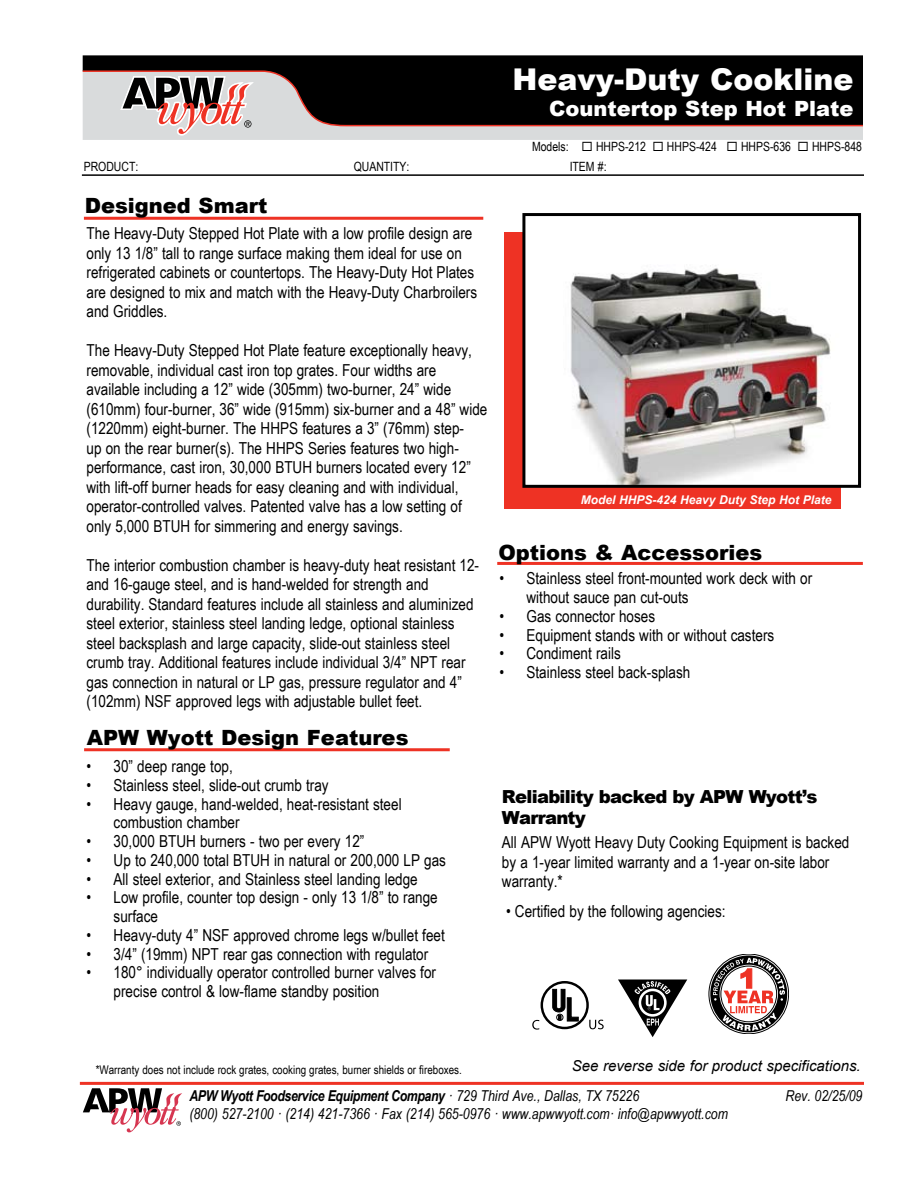
<style>
.page{position:relative;width:918px;height:1188px;background:#fff}
.page>*{position:absolute;margin:0;border:0;box-sizing:border-box;transform-origin:0 0}
.t1{font:900 30px "Arial";color:#fff}
.t2{font:900 21px "Arial";color:#000}
.t3{font:900 21px "Arial";color:#fff}
.t4{font:900 18px/21.6px "Arial";letter-spacing:-.04em;color:#000}
.t5{font:16.5px/19.5px "Arial Narrow";color:#000}
.t6{font:italic 15px/18px "Arial Narrow";color:#000}
.t7{font:italic 15px "Arial";color:#000}
.t8{font:12.75px "Arial Narrow";color:#000}
.t9{font:12px "Arial Narrow";color:#000}
.t10{font:italic 700 12px "Arial";color:#fff}
.s1{font-weight:700}
</style>
<div class="page">
<hr style="left:84px;top:748px;width:366px;height:3px;background:#ee3224">
<div style="left:83px;top:127px;width:779px;height:13px;background:#d9dbdc"></div>
<div style="left:83px;top:55px;width:779px;height:15px;background:#000"></div>
<svg style="left:83px;top:70px;width:779px;height:57px;background:#231d1d"></svg>
<svg style="left:118px;top:74px;width:140px;height:63px;background:#b6a3a2"></svg>
<hr style="left:82px;top:174px;width:782px;height:2px;background:#000">
<hr style="left:84px;top:217px;width:399px;height:3px;background:#ee3224">
<hr style="left:80px;top:1082px;width:784px;height:3px;background:#ee3224">
<svg style="left:710px;top:955px;width:77px;height:77px"></svg>
<svg style="left:83px;top:1088px;width:99px;height:44px"></svg>
<svg style="left:618px;top:980px;width:69px;height:57px"></svg>
<div style="left:504px;top:233px;width:336px;height:276px;background:#ee3224"></div>
<div style="left:524px;top:215px;width:336px;height:271px;background:#fff"></div>
<img style="left:570px;top:268px;width:261px;height:216px">
<div style="left:522px;top:213px;width:339px;height:275px;border:3px solid #000"></div>
<hr style="left:497px;top:562px;width:366px;height:3px;background:#ee3224">
<svg style="left:532px;top:1020px;width:7px;height:10px"></svg>
<svg style="left:542px;top:982px;width:46px;height:46px"></svg>
<div style="left:541px;top:981px;width:48px;height:48px;border:2px solid #000;border-radius:50%"></div>
<svg style="left:553px;top:989px;width:25px;height:32px"></svg>
<svg style="left:589px;top:1020px;width:15px;height:9px"></svg>
<h1 class="t1" style="left:512px;top:58px;width:343px">Heavy-Duty Cookline</h1>
<p class="t3" style="left:549px;top:93px;width:306px">Countertop Step Hot Plate</p>
<p class="t8" style="left:532px;top:138px;width:331px">Models: ◻ HHPS-212 ◻ HHPS-424 ◻ HHPS-636 ◻ HHPS-848</p>
<p class="t8" style="left:84px;top:157px;width:56px">PRODUCT:</p>
<p class="t8" style="left:354px;top:157px;width:57px">QUANTITY:</p>
<p class="t8" style="left:570px;top:157px;width:38px">ITEM #:</p>
<p class="t2" style="left:85px;top:191px;width:184px">Designed Smart</p>
<p class="t5" style="left:87px;top:223px;width:392px">The Heavy-Duty Stepped Hot Plate with a low profile design are only 13 1/8” tall to range surface making them ideal for use on refrigerated cabinets or countertops. The Heavy-Duty Hot Plates are designed to mix and match with the Heavy-Duty Charbroilers and Griddles.</p>
<p class="t5" style="left:87px;top:340px;width:402px">The Heavy-Duty Stepped Hot Plate feature exceptionally heavy, removable, individual cast iron top grates. Four widths are available including a 12” wide (305mm) two-burner, 24” wide (610mm) four-burner, 36” wide (915mm) six-burner and a 48” wide (1220mm) eight-burner. The HHPS features a 3” (76mm) step-<br>up on the rear burner(s). The HHPS Series features two high&shy;performance, cast iron, 30,000 BTUH burners located every 12” with lift-off burner heads for easy cleaning and with individual, operator-controlled valves. Patented valve has a low setting of only 5,000 BTUH for simmering and energy savings.</p>
<p class="t5" style="left:87px;top:555px;width:394px">The interior combustion chamber is heavy-duty heat resistant 12- and 16-gauge steel, and is hand-welded for strength and durability. Standard features include all stainless and aluminized steel exterior, stainless steel landing ledge, optional stainless steel backsplash and large capacity, slide-out stainless steel crumb tray. Additional features include individual 3/4” NPT rear gas connection in natural or LP gas, pressure regulator and 4” (102mm) NSF approved legs with adjustable bullet feet.</p>
<p class="t2" style="left:87px;top:722px;width:323px">APW Wyott Design Features</p>
<p class="t5" style="left:87px;top:756px;width:148px">• 30” deep range top,</p>
<p class="t5" style="left:87px;top:775px;width:244px">• Stainless steel, slide-out crumb tray</p>
<p class="t5" style="left:114px;top:794px;width:290px;line-height:18.8px;text-indent:-27px">• Heavy gauge, hand-welded, heat-resistant steel combustion chamber</p>
<p class="t5" style="left:87px;top:831px;width:279px">• 30,000 BTUH burners - two per every 12”</p>
<p class="t5" style="left:87px;top:850px;width:361px">• Up to 240,000 total BTUH in natural or 200,000 LP gas</p>
<p class="t5" style="left:87px;top:869px;width:333px">• All steel exterior, and Stainless steel landing ledge</p>
<p class="t5" style="left:114px;top:888px;width:326px;line-height:18.8px;text-indent:-27px">• Low profile, counter top design - only 13 1/8” to range surface</p>
<p class="t5" style="left:87px;top:925px;width:360px">• Heavy-duty 4” NSF approved chrome legs w/bullet feet</p>
<p class="t5" style="left:87px;top:944px;width:343px">• 3/4” (19mm) NPT rear gas connection with regulator</p>
<p class="t5" style="left:114px;top:963px;width:324px;line-height:18.8px;text-indent:-27px">• 180° individually operator controlled burner valves for precise control &amp; low-flame standby position</p>
<p class="t10" style="left:581px;top:492px;width:252px">Model HHPS-424 Heavy Duty Step Hot Plate</p>
<p class="t2" style="left:498px;top:537px;width:265px">Options &amp; Accessories</p>
<p class="t5" style="left:526px;top:569px;width:287px;line-height:18.8px;text-indent:-27px">• Stainless steel front-mounted work deck with or without sauce pan cut-outs</p>
<p class="t5" style="left:500px;top:606px;width:157px">• Gas connector hoses</p>
<p class="t5" style="left:500px;top:624px;width:276px">• Equipment stands with or without casters</p>
<p class="t5" style="left:500px;top:643px;width:123px">• Condiment rails</p>
<p class="t5" style="left:500px;top:662px;width:192px">• Stainless steel back-splash</p>
<p class="t4" style="left:502px;top:785px;width:317px">Reliability backed by APW Wyott’s<br>Warranty</p>
<p class="t5" style="left:502px;top:832px;width:349px">All APW Wyott Heavy Duty Cooking Equipment is backed by a 1-year limited warranty and a 1-year on-site labor warranty.*</p>
<p class="t5" style="left:506px;top:901px;width:221px">• Certified by the following agencies:</p>
<p class="t9" style="left:96px;top:1061px;width:368px">*Warranty does not include rock grates, cooking grates, burner shields or fireboxes.</p>
<p class="t7" style="left:572px;top:1056px;width:290px">See reverse side for product specifications.</p>
<p class="t6" style="left:189px;top:1087px;width:540px"><span class="s1">APW Wyott Foodservice Equipment Company</span> · 729 Third Ave., Dallas, TX 75226<br>(800) 527-2100 · (214) 421-7366 · Fax (214) 565-0976 · www.apwwyott.com· info@apwwyott.com</p>
<p class="t6" style="left:786px;top:1087px;width:78px">Rev. 02/25/09</p>
</div>
